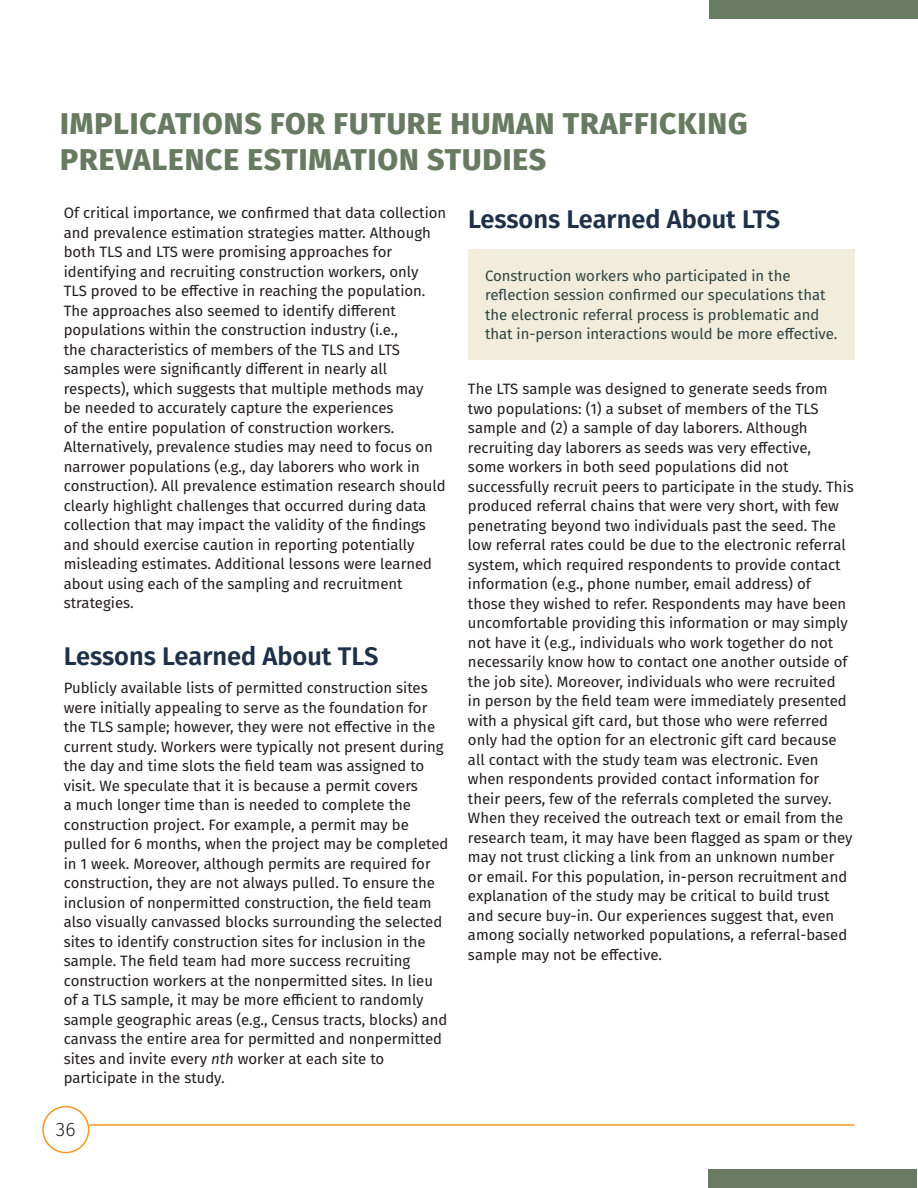
<style>
.page{position:relative;width:918px;height:1188px;background:#fff}
.page>*{position:absolute;margin:0;border:0;box-sizing:border-box;transform-origin:0 0}
.t1{font:800 30px/36px "Fira Sans";letter-spacing:.03em;color:#687a61}
.t2{font:600 25.5px "Fira Sans";color:#1e3148}
.t3{font:300 19.5px "Fira Sans";color:#231f20}
.t4{font:15px/19.5px "Fira Sans";color:#231f20}
.t5{font:15px/19.5px "Fira Sans";color:#304543}
.s1{font-style:italic}
</style>
<div class="page">
<div style="left:468px;top:250px;width:386px;height:110px;background:#f2eddb"></div>
<div style="left:42px;top:1106px;width:47px;height:47px;border:2px solid #f19820;border-radius:50%"></div>
<div style="left:710px;top:0;width:208px;height:19px;background:#687a61"></div>
<hr style="left:89px;top:1124px;width:765px;height:2px;background:#f19820">
<div style="left:708px;top:1169px;width:209px;height:19px;background:#687a61"></div>
<h3 class="t1" style="left:60px;top:104px;width:689px">IMPLICATIONS FOR FUTURE HUMAN TRAFFICKING<br>PREVALENCE ESTIMATION STUDIES</h3>
<h4 class="t2" style="left:468px;top:199px;width:314px">Lessons Learned About LTS</h4>
<p class="t4" style="left:64px;top:203px;width:384px">Of critical importance, we confirmed that data collection and prevalence estimation strategies matter. Although both TLS and LTS were promising approaches for identifying and recruiting construction workers, only<br>TLS proved to be effective in reaching the population.<br>The approaches also seemed to identify different populations within the construction industry (i.e.,<br>the characteristics of members of the TLS and LTS samples were significantly different in nearly all respects), which suggests that multiple methods may<br>be needed to accurately capture the experiences<br>of the entire population of construction workers.<br>Alternatively, prevalence studies may need to focus on narrower populations (e.g., day laborers who work in construction). All prevalence estimation research should clearly highlight challenges that occurred during data collection that may impact the validity of the findings and should exercise caution in reporting potentially misleading estimates. Additional lessons were learned about using each of the sampling and recruitment strategies.</p>
<h4 class="t2" style="left:64px;top:636px;width:316px">Lessons Learned About TLS</h4>
<p class="t4" style="left:64px;top:678px;width:386px">Publicly available lists of permitted construction sites were initially appealing to serve as the foundation for the TLS sample; however, they were not effective in the current study. Workers were typically not present during the day and time slots the field team was assigned to visit. We speculate that it is because a permit covers<br>a much longer time than is needed to complete the construction project. For example, a permit may be pulled for 6 months, when the project may be completed in 1 week. Moreover, although permits are required for construction, they are not always pulled. To ensure the inclusion of nonpermitted construction, the field team also visually canvassed blocks surrounding the selected sites to identify construction sites for inclusion in the sample. The field team had more success recruiting construction workers at the nonpermitted sites. In lieu of a TLS sample, it may be more efficient to randomly sample geographic areas (e.g., Census tracts, blocks) and canvass the entire area for permitted and nonpermitted sites and invite every <span class="s1">nth</span> worker at each site to participate in the study.</p>
<h3 class="t3" style="left:56px;top:1116px;width:21px">36</h3>
<p class="t5" style="left:485px;top:265px;width:354px">Construction workers who participated in the reflection session confirmed our speculations that the electronic referral process is problematic and that in-person interactions would be more effective.</p>
<p class="t4" style="left:468px;top:379px;width:387px">The LTS sample was designed to generate seeds from two populations: (1) a subset of members of the TLS sample and (2) a sample of day laborers. Although recruiting day laborers as seeds was very effective,<br>some workers in both seed populations did not successfully recruit peers to participate in the study. This produced referral chains that were very short, with few penetrating beyond two individuals past the seed. The low referral rates could be due to the electronic referral system, which required respondents to provide contact information (e.g., phone number, email address) of<br>those they wished to refer. Respondents may have been uncomfortable providing this information or may simply not have it (e.g., individuals who work together do not necessarily know how to contact one another outside of the job site). Moreover, individuals who were recruited<br>in person by the field team were immediately presented with a physical gift card, but those who were referred only had the option for an electronic gift card because all contact with the study team was electronic. Even when respondents provided contact information for their peers, few of the referrals completed the survey.<br>When they received the outreach text or email from the research team, it may have been flagged as spam or they may not trust clicking a link from an unknown number<br>or email. For this population, in-person recruitment and explanation of the study may be critical to build trust and secure buy-in. Our experiences suggest that, even among socially networked populations, a referral-based sample may not be effective.</p>
</div>
